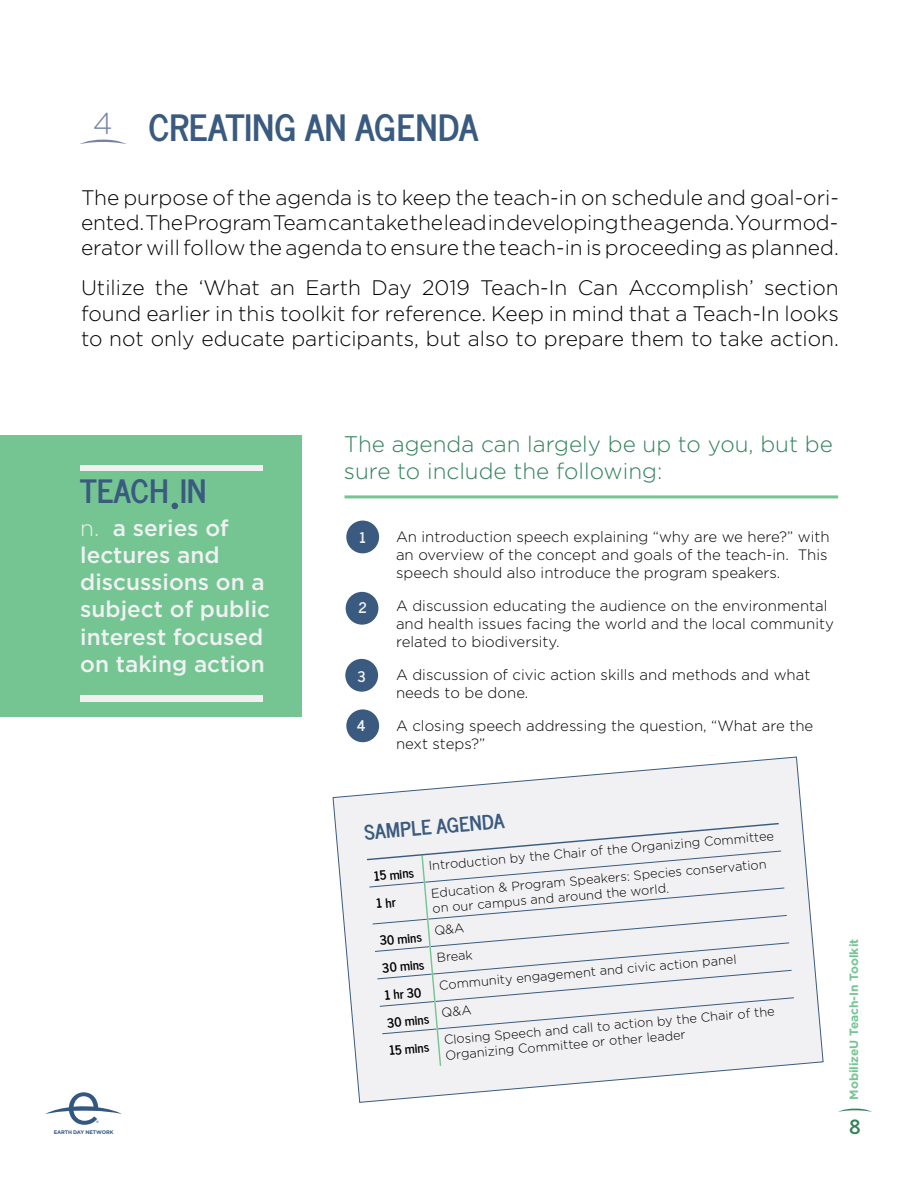
<style>
.page{position:relative;width:918px;height:1188px;background:#fff}
.page>*{position:absolute;margin:0;border:0;box-sizing:border-box;transform-origin:0 0}
.t1{font:700 36px "News Cycle";color:#3a5b7f}
.t2{font:700 31.95px "News Cycle";color:#3a5b7f}
.t3{font:500 22.65px/27.2px "Gotham";color:#f1f1f3}
.t4{font:300 22.5px/27px "Gotham Rounded";color:#30825a}
.t5{font:300 21px/25.2px "Gotham";color:#000;text-align:justify}
.t6{font:700 19.95px "News Cycle";color:#3a5b7f}
.t7{font:700 19.5px "News Cycle";color:#30825a}
.t8{font:300 15px/18px "Gotham";color:#000}
.t9{font:700 14.55px "News Cycle";color:#f1f1f3}
.t10{font:300 12.9px/15.5px "Gotham";color:#000}
.t11{font:700 12.9px "News Cycle";color:#000}
.t12{font:700 12px "Gotham";color:#75c593}
.t13{font:700 5.25px "Gotham";letter-spacing:-.025em;color:#325781}
.t14{font:700 3.45px "Gotham";color:#325781}
.s1{font-weight:300}
</style>
<div class="page">
<svg style="left:45px;top:1092px;width:77px;height:33px"></svg>
<svg style="left:838px;top:1109px;width:34px;height:3px"></svg>
<svg style="left:332px;top:756px;width:492px;height:347px"></svg>
<svg style="left:80px;top:140px;width:46px;height:4px"></svg>
<div style="left:0;top:435px;width:301px;height:282px;background:#75c593"></div>
<hr style="left:345px;top:495px;width:493px;height:3px;background:#75c593">
<div style="left:346px;top:521px;width:33px;height:32px;background:#3a5b7f;border-radius:50%"></div>
<div style="left:346px;top:592px;width:32px;height:33px;background:#3a5b7f;border-radius:50%"></div>
<div style="left:345px;top:659px;width:33px;height:33px;background:#3a5b7f;border-radius:50%"></div>
<div style="left:80px;top:465px;width:182px;height:6px;background:#f1f1f3"></div>
<svg style="left:172px;top:503px;width:6px;height:6px"></svg>
<div style="left:80px;top:696px;width:182px;height:6px;background:#f1f1f3"></div>
<div style="left:346px;top:709px;width:33px;height:33px;background:#3a5b7f;border-radius:50%"></div>
<div style="left:365px;top:822px;width:430px;height:245px;background:#f1f1f3"></div>
<h1 class="t1" style="left:93px;top:96px;width:387px"><sup>4</sup> CREATING AN AGENDA</h1>
<h3 class="t5" style="left:81px;top:184px;width:759px">The purpose of the agenda is to keep the teach-in on schedule and goal-ori&shy;ented. The Program Team can take the lead in developing the agenda. Your mod&shy;erator will follow the agenda to ensure the teach-in is proceeding as planned.</h3>
<h3 class="t5" style="left:81px;top:275px;width:759px">Utilize the ‘What an Earth Day 2019 Teach-In Can Accomplish’ section found earlier in this toolkit for reference. Keep in mind that a Teach-In looks to not only educate participants, but also to prepare them to take action.</h3>
<h2 class="t2" style="left:80px;top:463px;width:128px">TEACH IN</h2>
<h3 class="t3" style="left:80px;top:514px;width:191px"><span class="s1">n.</span> a series of lectures and discussions on a subject of public interest focused on taking action</h3>
<p class="t14" style="left:96px;top:1120px;width:4px">®</p>
<p class="t13" style="left:54px;top:1130px;width:61px">EARTH DAY NETWORK</p>
<h3 class="t4" style="left:344px;top:430px;width:490px">The agenda can largely be up to you, but be sure to include the following:</h3>
<p class="t9" style="left:359px;top:524px;width:8px">1</p>
<p class="t9" style="left:358px;top:595px;width:10px">2</p>
<p class="t9" style="left:357px;top:664px;width:10px">3</p>
<p class="t9" style="left:357px;top:713px;width:11px">4</p>
<p class="t8" style="left:396px;top:527px;width:435px">An introduction speech explaining “why are we here?” with an overview of the concept and goals of the teach-in. This speech should also introduce the program speakers.</p>
<p class="t8" style="left:396px;top:596px;width:439px">A discussion educating the audience on the environmental and health issues facing the world and the local community related to biodiversity.</p>
<p class="t8" style="left:396px;top:665px;width:416px">A discussion of civic action skills and methods and what needs to be done.</p>
<p class="t8" style="left:396px;top:716px;width:419px">A closing speech addressing the question, “What are the next steps?”</p>
<h3 class="t6" style="left:363px;top:815px;width:142px;rotate:-5deg">SAMPLE AGENDA</h3>
<p class="t10" style="left:428px;top:858px;width:348px;rotate:-5deg">Introduction by the Chair of the Organizing Committee</p>
<p class="t10" style="left:430px;top:885px;width:338px;rotate:-5deg">Education &amp; Program Speakers: Species conservation on our campus and around the world.</p>
<p class="t11" style="left:373px;top:865px;width:42px;rotate:-5deg">15 mins</p>
<p class="t11" style="left:379px;top:929px;width:44px;rotate:-5deg">30 mins</p>
<p class="t11" style="left:381px;top:957px;width:44px;rotate:-5deg">30 mins</p>
<p class="t11" style="left:384px;top:984px;width:38px;rotate:-5deg">1 hr 30</p>
<p class="t11" style="left:386px;top:1011px;width:44px;rotate:-5deg">30 mins</p>
<p class="t11" style="left:388px;top:1039px;width:42px;rotate:-5deg">15 mins</p>
<p class="t10" style="left:436px;top:949px;width:38px;rotate:-5deg">Break</p>
<p class="t10" style="left:438px;top:977px;width:300px;rotate:-5deg">Community engagement and civic action panel</p>
<p class="t10" style="left:443px;top:1032px;width:333px;rotate:-5deg">Closing Speech and call to action by the Chair of the<br>Organizing Committee or other leader</p>
<p class="t12" style="left:846px;top:1100px;width:163px;rotate:-90deg">MobilizeU Teach-In Toolkit</p>
<h3 class="t7" style="left:849px;top:1110px;width:13px">8</h3>
</div>
